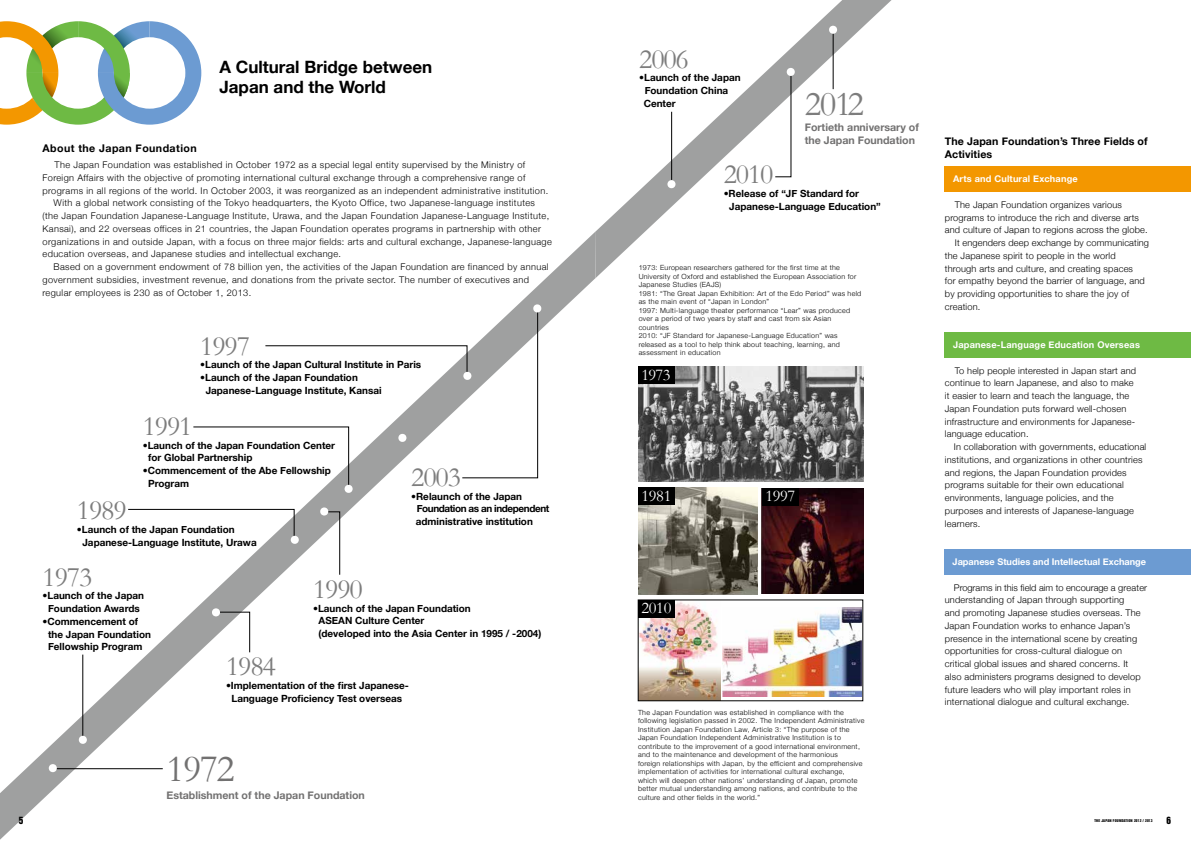
<style>
.page{position:relative;width:1191px;height:842px;background:#fff}
.page>*{position:absolute;margin:0;border:0;box-sizing:border-box;transform-origin:0 0}
.t1{font:39px "Garamond";color:#727171}
.t2{font:35.4px "Garamond";color:#7d7d7d}
.t3{font:28.3px "Garamond";letter-spacing:-.04em;color:#7d7d7d}
.t4{font:700 17px/19.8px "Helvetica Neue";color:#000}
.t5{font:16.5px "Garamond";letter-spacing:-.02em;color:#fff}
.t6{font:700 10.6px/12.8px "Helvetica Neue";color:#727171}
.t7{font:700 10.6px/12.8px "Helvetica Neue";letter-spacing:.01em;color:#000}
.t8{font:700 10.6px "Helvetica Neue";letter-spacing:.04em;color:#000}
.t9{font:700 9.9px/12.8px "Helvetica Neue";color:#000}
.t10{font:300 9.2px/12.8px "Helvetica Neue";letter-spacing:.02em;color:#000}
.t11{font:300 9.2px "Helvetica Neue";letter-spacing:.04em;color:#000}
.t12{font:700 9.2px "Helvetica Neue";letter-spacing:.02em;color:#fff}
.t13{font:700 9.2px "Helvetica Neue";color:#fff}
.t14{font:9.2px "Helvetica Inserat";color:#000}
.t15{font:300 7.1px/8.5px "Helvetica Neue";letter-spacing:.04em;color:#000}
.t16{font:3.5px "Helvetica Inserat";letter-spacing:.05em;color:#000}
</style>
<div class="page">
<div style="left:945px;top:332px;width:246px;height:25px;background:#6eba44"></div>
<svg style="left:0;top:232px;width:596px;height:608px"></svg>
<svg style="left:0;top:21px;width:201px;height:104px"></svg>
<svg style="left:48px;top:304px;width:494px;height:469px"></svg>
<svg style="left:595px;top:0;width:296px;height:278px"></svg>
<div style="left:945px;top:549px;width:246px;height:26px;background:#6c9bd2"></div>
<div style="left:945px;top:166px;width:246px;height:25px;background:#f39700"></div>
<img style="left:640px;top:602px;width:81px;height:97px">
<img style="left:638px;top:366px;width:225px;height:115px">
<img style="left:638px;top:488px;width:119px;height:106px">
<img style="left:761px;top:488px;width:102px;height:106px">
<div style="left:638px;top:366px;width:37px;height:18px;background:#000"></div>
<div style="left:638px;top:487px;width:37px;height:18px;background:#000"></div>
<div style="left:638px;top:600px;width:37px;height:17px;background:#000"></div>
<div style="left:762px;top:488px;width:37px;height:17px;background:#000"></div>
<img style="left:722px;top:608px;width:139px;height:88px">
<svg style="left:667px;top:25px;width:170px;height:164px"></svg>
<h3 class="t4" style="left:219px;top:57px;width:214px">A Cultural Bridge between<br>Japan and the World</h3>
<p class="t8" style="left:43px;top:142px;width:156px">About the Japan Foundation</p>
<p class="t11" style="left:55px;top:159px;width:472px">The Japan Foundation was established in October 1972 as a special legal entity supervised by the Ministry of</p>
<p class="t11" style="left:43px;top:172px;width:484px">Foreign Affairs with the objective of promoting international cultural exchange through a comprehensive range of</p>
<p class="t11" style="left:43px;top:185px;width:507px">programs in all regions of the world. In October 2003, it was reorganized as an independent administrative institution.</p>
<p class="t11" style="left:54px;top:197px;width:483px">With a global network consisting of the Tokyo headquarters, the Kyoto Office, two Japanese-language institutes</p>
<p class="t11" style="left:43px;top:210px;width:508px">(the Japan Foundation Japanese-Language Institute, Urawa, and the Japan Foundation Japanese-Language Institute,</p>
<p class="t11" style="left:43px;top:223px;width:500px">Kansai), and 22 overseas offices in 21 countries, the Japan Foundation operates programs in partnership with other</p>
<p class="t11" style="left:43px;top:236px;width:511px">organizations in and outside Japan, with a focus on three major fields: arts and cultural exchange, Japanese-language</p>
<p class="t11" style="left:43px;top:248px;width:300px">education overseas, and Japanese studies and intellectual exchange.</p>
<p class="t11" style="left:54px;top:261px;width:496px">Based on a government endowment of 78 billion yen, the activities of the Japan Foundation are financed by annual</p>
<p class="t11" style="left:43px;top:274px;width:488px">government subsidies, investment revenue, and donations from the private sector. The number of executives and</p>
<p class="t11" style="left:43px;top:287px;width:210px">regular employees is 230 as of October 1, 2013.</p>
<h3 class="t3" style="left:200px;top:329px;width:51px">1997</h3>
<p class="t9" style="left:200px;top:358px;width:223px">•Launch of the Japan Cultural Institute in Paris</p>
<p class="t9" style="left:206px;top:371px;width:177px;text-indent:-6px">•Launch of the Japan Foundation<br>Japanese-Language Institute, Kansai</p>
<h3 class="t3" style="left:143px;top:409px;width:51px">1991</h3>
<p class="t9" style="left:148px;top:439px;width:188px;text-indent:-6px">•Launch of the Japan Foundation Center for Global Partnership</p>
<p class="t9" style="left:148px;top:464px;width:184px;text-indent:-6px">•Commencement of the Abe Fellowship<br>Program</p>
<h3 class="t3" style="left:77px;top:493px;width:51px">1989</h3>
<p class="t9" style="left:82px;top:523px;width:176px;text-indent:-6px">•Launch of the Japan Foundation<br>Japanese-Language Institute, Urawa</p>
<h3 class="t3" style="left:411px;top:460px;width:51px">2003</h3>
<p class="t9" style="left:416px;top:489px;width:135px;text-indent:-5px">•Relaunch of the Japan<br>Foundation as an independent administrative institution</p>
<h3 class="t3" style="left:43px;top:560px;width:51px">1973</h3>
<p class="t9" style="left:43px;top:589px;width:103px;text-align:center">•Launch of the Japan<br>Foundation Awards</p>
<p class="t9" style="left:48px;top:615px;width:104px;text-indent:-6px">•Commencement of the Japan Foundation<br>Fellowship Program</p>
<h3 class="t3" style="left:313px;top:572px;width:51px">1990</h3>
<p class="t9" style="left:318px;top:601px;width:224px;text-indent:-6px">•Launch of the Japan Foundation<br>ASEAN Culture Center<br>(developed into the Asia Center in 1995 / -2004)</p>
<h3 class="t3" style="left:226px;top:650px;width:51px">1984</h3>
<p class="t9" style="left:226px;top:679px;width:184px;text-align:center">•Implementation of the first Japanese-<br>Language Proficiency Test overseas</p>
<h1 class="t1" style="left:166px;top:745px;width:70px">1972</h1>
<p class="t6" style="left:166px;top:788px;width:200px">Establishment of the Japan Foundation</p>
<h3 class="t3" style="left:639px;top:42px;width:51px">2006</h3>
<p class="t9" style="left:643px;top:71px;width:98px;text-indent:-5px">•Launch of the Japan<br>Foundation China<br>Center</p>
<h2 class="t2" style="left:804px;top:83px;width:61px">2012</h2>
<p class="t6" style="left:804px;top:120px;width:116px">Fortieth anniversary of the Japan Foundation</p>
<h3 class="t3" style="left:723px;top:157px;width:51px">2010</h3>
<p class="t9" style="left:729px;top:187px;width:153px;text-indent:-6px">•Release of “JF Standard for<br>Japanese-Language Education”</p>
<p class="t15" style="left:638px;top:263px;width:224px">1973: European researchers gathered for the first time at the University of Oxford and established the European Association for Japanese Studies (EAJS)<br>1981: “The Great Japan Exhibition: Art of the Edo Period” was held as the main event of “Japan in London”<br>1997: Multi-language theater performance “Lear” was produced over a period of two years by staff and cast from six Asian countries<br>2010: “JF Standard for Japanese-Language Education” was released as a tool to help think about teaching, learning, and assessment in education</p>
<h3 class="t5" style="left:641px;top:365px;width:30px">1973</h3>
<h3 class="t5" style="left:641px;top:486px;width:31px">1981</h3>
<h3 class="t5" style="left:641px;top:598px;width:31px">2010</h3>
<h3 class="t5" style="left:765px;top:486px;width:31px">1997</h3>
<p class="t15" style="left:638px;top:708px;width:228px">The Japan Foundation was established in compliance with the following legislation passed in 2002. The Independent Administrative Institution Japan Foundation Law, Article 3: “The purpose of the Japan Foundation Independent Administrative Institution is to contribute to the improvement of a good international environment, and to the maintenance and development of the harmonious<br>foreign relationships with Japan, by the efficient and comprehensive implementation of activities for international cultural exchange, which will deepen other nations’ understanding of Japan, promote better mutual understanding among nations, and contribute to the culture and other fields in the world.”</p>
<p class="t7" style="left:945px;top:135px;width:204px">The Japan Foundation’s Three Fields of<br>Activities</p>
<p class="t12" style="left:953px;top:173px;width:126px">Arts and Cultural Exchange</p>
<p class="t10" style="left:954px;top:198px;width:169px">The Japan Foundation organizes various</p>
<p class="t10" style="left:945px;top:211px;width:196px">programs to introduce the rich and diverse arts</p>
<p class="t10" style="left:945px;top:223px;width:204px">and culture of Japan to regions across the globe.</p>
<p class="t10" style="left:954px;top:236px;width:196px">It engenders deep exchange by communicating</p>
<p class="t10" style="left:945px;top:249px;width:172px">the Japanese spirit to people in the world</p>
<p class="t10" style="left:945px;top:262px;width:190px">through arts and culture, and creating spaces</p>
<p class="t10" style="left:945px;top:274px;width:201px">for empathy beyond the barrier of language, and</p>
<p class="t10" style="left:945px;top:287px;width:186px">by providing opportunities to share the joy of</p>
<p class="t10" style="left:945px;top:300px;width:37px">creation.</p>
<p class="t12" style="left:953px;top:339px;width:188px">Japanese-Language Education Overseas</p>
<p class="t10" style="left:945px;top:364px;width:193px;text-indent:10px">To help people interested in Japan start and continue to learn Japanese, and also to make it easier to learn and teach the language, the Japan Foundation puts forward well-chosen infrastructure and environments for Japanese&shy;language education.</p>
<p class="t10" style="left:945px;top:440px;width:203px;text-indent:9px">In collaboration with governments, educational institutions, and organizations in other countries and regions, the Japan Foundation provides programs suitable for their own educational environments, language policies, and the purposes and interests of Japanese-language learners.</p>
<p class="t13" style="left:952px;top:556px;width:195px">Japanese Studies and Intellectual Exchange</p>
<p class="t10" style="left:945px;top:581px;width:204px;text-indent:9px">Programs in this field aim to encourage a greater understanding of Japan through supporting<br>and promoting Japanese studies overseas. The Japan Foundation works to enhance Japan’s presence in the international scene by creating opportunities for cross-cultural dialogue on critical global issues and shared concerns. It<br>also administers programs designed to develop future leaders who will play important roles in international dialogue and cultural exchange.</p>
<p class="t14" style="left:19px;top:815px;width:6px">5</p>
<p class="t14" style="left:1166px;top:815px;width:6px">6</p>
<p class="t16" style="left:1094px;top:818px;width:60px">THE JAPAN FOUNDATION 2012 / 2013</p>
</div>
